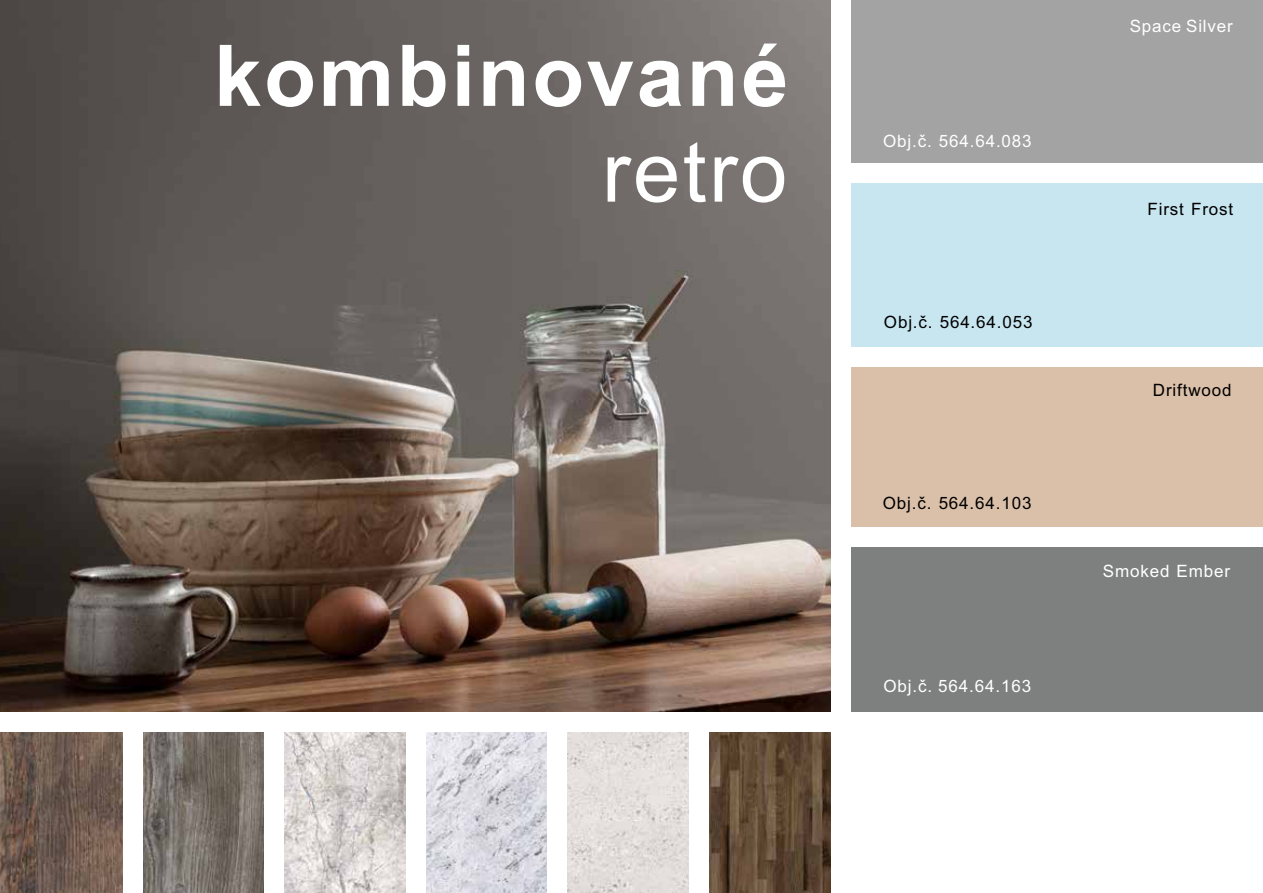
<style>
.page{position:relative;width:1263px;height:893px;background:#fff}
.page>*{position:absolute;margin:0;border:0;box-sizing:border-box;transform-origin:0 0}
.t1{font:700 85.2px "Arial";letter-spacing:.03em;color:#fff}
.t2{font:85.2px "Arial";letter-spacing:.03em;color:#fff}
.t3{font:17.1px "Arial";letter-spacing:.05em;color:#fff}
.t4{font:17.1px "Arial";letter-spacing:.05em;color:#000}
</style>
<div class="page">
<img style="left:709px;top:732px;width:122px;height:161px">
<img style="left:567px;top:732px;width:122px;height:161px">
<img style="left:143px;top:732px;width:121px;height:161px">
<img style="left:284px;top:732px;width:122px;height:161px">
<img style="left:426px;top:732px;width:121px;height:161px">
<img style="left:0;top:732px;width:123px;height:161px">
<div style="left:851px;top:183px;width:412px;height:164px;background:#c8e6f0"></div>
<img style="left:0;top:0;width:831px;height:712px">
<div style="left:849px;top:540px;width:414px;height:172px;background:#7e807f"></div>
<div style="left:846px;top:358px;width:417px;height:173px;background:#dac0a9"></div>
<div style="left:851px;top:0;width:412px;height:163px;background:#a3a3a3"></div>
<div style="left:831px;top:0;width:20px;height:893px;background:#fff"></div>
<div style="left:838px;top:347px;width:425px;height:20px;background:#fff"></div>
<div style="left:851px;top:527px;width:412px;height:20px;background:#fff"></div>
<h1 class="t1" style="left:214px;top:16px;width:576px">kombinované</h1>
<h1 class="t2" style="left:602px;top:113px;width:187px">retro</h1>
<p class="t3" style="left:883px;top:129px;width:150px">Obj.č. 564.64.083</p>
<p class="t4" style="left:884px;top:310px;width:150px">Obj.č. 564.64.053</p>
<p class="t4" style="left:883px;top:491px;width:150px">Obj.č. 564.64.103</p>
<p class="t3" style="left:883px;top:674px;width:149px">Obj.č. 564.64.163</p>
<p class="t3" style="left:1130px;top:14px;width:105px">Space Silver</p>
<p class="t4" style="left:1147px;top:197px;width:87px">First Frost</p>
<p class="t4" style="left:1153px;top:378px;width:80px">Driftwood</p>
<p class="t3" style="left:1103px;top:559px;width:129px">Smoked Ember</p>
</div>
